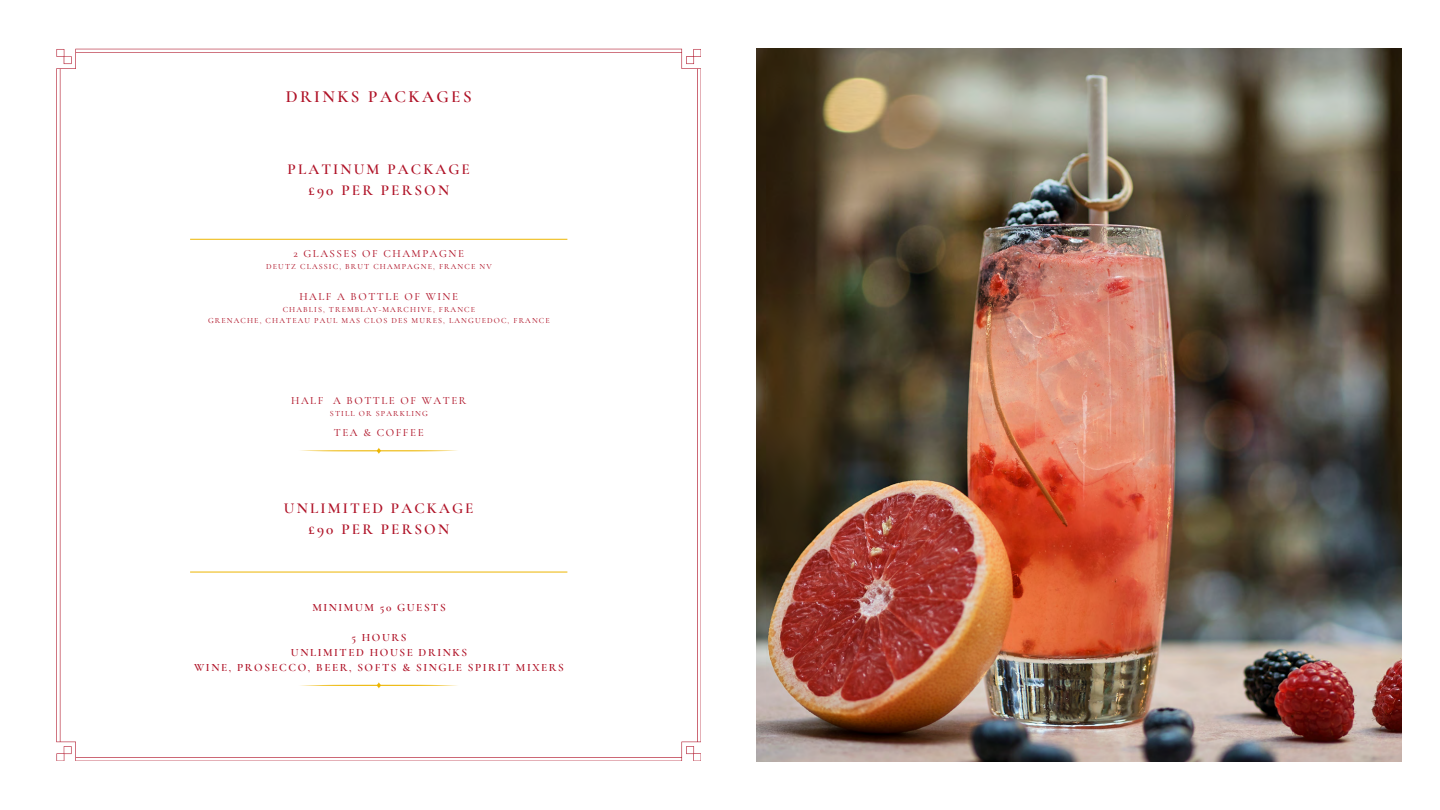
<style>
.page{position:relative;width:1440px;height:810px;background:#fff}
.page>*{position:absolute;margin:0;border:0;box-sizing:border-box;transform-origin:0 0}
.t1{font:600 17px "Cormorant Garamond";letter-spacing:.14em;color:#af1126}
.t2{font:600 15.2px/21px "Cormorant Garamond";letter-spacing:.14em;color:#af1126;text-align:center}
.t3{font:600 11.2px/15px "Cormorant Garamond";letter-spacing:.14em;color:#af1126;text-align:center}
.t4{font:500 11px "Cormorant Garamond";letter-spacing:.14em;color:#af1126}
.t5{font:500 8px "Cormorant Garamond";letter-spacing:.14em;color:#af1126}
</style>
<div class="page">
<svg style="left:56px;top:49px;width:645px;height:712px"></svg>
<div style="left:321px;top:208px;width:116px;height:23px;background:#fff"></div>
<div style="left:321px;top:462px;width:116px;height:29px;background:#fff"></div>
<div style="left:321px;top:546px;width:116px;height:17px;background:#fff"></div>
<svg style="left:299px;top:682px;width:160px;height:6px"></svg>
<img style="left:757px;top:49px;width:645px;height:712px">
<hr style="left:190px;top:239px;width:377px;height:1px;background:#edb602">
<div style="left:320px;top:349px;width:118px;height:37px;background:#fff"></div>
<div style="left:320px;top:115px;width:118px;height:38px;background:#fff"></div>
<svg style="left:299px;top:448px;width:160px;height:6px"></svg>
<hr style="left:190px;top:572px;width:377px;height:1px;background:#edb602">
<h3 class="t1" style="left:286px;top:86px;width:187px">DRINKS PACKAGES</h3>
<h2 class="t2" style="left:288px;top:159px;width:184px">PLATINUM PACKAGE £90 PER PERSON</h2>
<p class="t4" style="left:293px;top:247px;width:172px">2 GLASSES OF CHAMPAGNE</p>
<p class="t5" style="left:266px;top:262px;width:227px">DEUTZ CLASSIC, BRUT CHAMPAGNE, FRANCE NV</p>
<p class="t4" style="left:299px;top:290px;width:160px">HALF A BOTTLE OF WINE</p>
<p class="t5" style="left:283px;top:305px;width:194px">CHABLIS, TREMBLAY-MARCHIVE, FRANCE</p>
<p class="t5" style="left:208px;top:315px;width:343px">GRENACHE, CHATEAU PAUL MAS CLOS DES MURES, LANGUEDOC, FRANCE</p>
<h3 class="t4" style="left:291px;top:394px;width:177px">HALF A BOTTLE OF WATER</h3>
<h3 class="t5" style="left:330px;top:409px;width:99px">STILL OR SPARKLING</h3>
<h3 class="t4" style="left:334px;top:426px;width:91px">TEA &amp; COFFEE</h3>
<h3 class="t2" style="left:284px;top:497px;width:191px">UNLIMITED PACKAGE £90 PER PERSON</h3>
<p class="t3" style="left:312px;top:600px;width:135px">MINIMUM 50 GUESTS</p>
<h2 class="t3" style="left:194px;top:630px;width:371px">5 HOURS<br>UNLIMITED HOUSE DRINKS<br>WINE, PROSECCO, BEER, SOFTS &amp; SINGLE SPIRIT MIXERS</h2>
</div>
